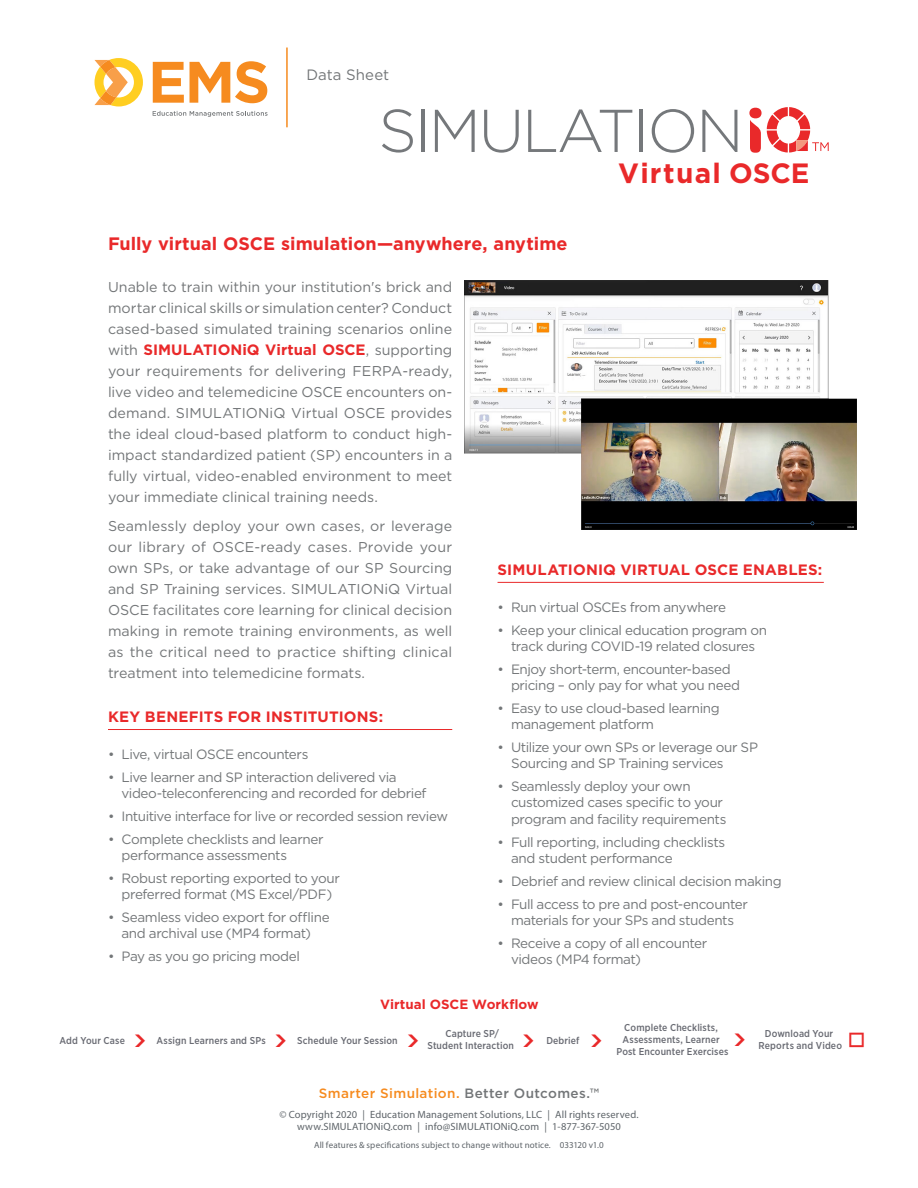
<style>
.page{position:relative;width:918px;height:1188px;background:#fff}
.page>*{position:absolute;margin:0;border:0;box-sizing:border-box;transform-origin:0 0}
.t1{font:700 27.9px "Gotham";letter-spacing:.045em;color:#e9292a}
.t2{font:19.95px "Enter The Grid";color:#e9292a}
.t3{font:700 18px "Gotham";letter-spacing:.005em;color:#e9292a}
.t4{font:700 15px "Gotham";letter-spacing:.01em;color:#e9292a}
.t5{font:15px "Gotham";letter-spacing:.005em;color:#737678}
.t6{font:14.25px/21px "Gotham";color:#737678;text-align:justify}
.t7{font:13.5px/16.2px "Gotham";letter-spacing:-.03em;color:#737678}
.t8{font:500 13.5px "Gotham";letter-spacing:.03em;color:#f68b1f}
.t9{font:700 13.35px "Gotham";color:#e9292a}
.t10{font:10.5px/12.6px "Myriad Pro";letter-spacing:.015em;color:#5e6469;text-align:center}
.t11{font:500 10.05px/12px "Gotham Narrow";letter-spacing:.015em;color:#696b73;text-align:center}
.t12{font:9px "Myriad Pro";letter-spacing:.015em;color:#5e6469}
.s1{font-weight:400;font-size:14.25px;color:#737678}
.s2{font-family:"Enter The Grid";font-weight:400;font-size:19.95px;color:#e9292a}
.s3{color:#737678}
</style>
<div class="page">
<hr style="left:286px;top:48px;width:2px;height:79px;background:#f68b1f">
<svg style="left:95px;top:58px;width:48px;height:48px"></svg>
<svg style="left:153px;top:62px;width:31px;height:41px"></svg>
<svg style="left:190px;top:61px;width:77px;height:42px"></svg>
<svg style="left:153px;top:111px;width:115px;height:6px"></svg>
<div style="left:749px;top:108px;width:13px;height:10px;background:#e9292a;border-radius:50%"></div>
<svg style="left:750px;top:120px;width:11px;height:33px"></svg>
<svg style="left:382px;top:109px;width:31px;height:44px"></svg>
<hr style="left:421px;top:110px;width:3px;height:42px;background:#75787b">
<svg style="left:435px;top:110px;width:40px;height:42px"></svg>
<svg style="left:484px;top:110px;width:35px;height:43px"></svg>
<svg style="left:528px;top:109px;width:104px;height:43px"></svg>
<hr style="left:640px;top:110px;width:3px;height:42px;background:#75787b">
<svg style="left:652px;top:109px;width:42px;height:44px"></svg>
<svg style="left:702px;top:110px;width:35px;height:42px"></svg>
<svg style="left:767px;top:107px;width:62px;height:46px"></svg>
<hr style="left:498px;top:582px;width:326px;height:1px;background:#e9292a">
<hr style="left:108px;top:729px;width:344px;height:1px;background:#e9292a">
<img style="left:465px;top:280px;width:391px;height:249px">
<p class="t5" style="left:306px;top:65px;width:84px">Data Sheet</p>
<h3 class="t3" style="left:108px;top:232px;width:461px">Fully virtual OSCE simulation—anywhere, anytime</h3>
<h1 class="t1" style="left:618px;top:154px;width:193px">Virtual OSCE</h1>
<p class="t6" style="left:108px;top:276px;width:346px">Unable to train within your institution's brick and mortar clinical skills or simulation center? Conduct cased-based simulated training scenarios online</p>
<p class="t4" style="left:108px;top:340px;width:346px"><span class="s1">with</span> SIMULATIONiQ Virtual OSCE<span class="s1">, supporting</span></p>
<p class="t6" style="left:108px;top:360px;width:346px">your requirements for delivering FERPA-ready, live video and telemedicine OSCE encounters on&shy;demand. SIMULATIONiQ Virtual OSCE provides the ideal cloud-based platform to conduct high&shy;impact standardized patient (SP) encounters in a fully virtual, video-enabled environment to meet your immediate clinical training needs.</p>
<p class="t6" style="left:108px;top:516px;width:346px">Seamlessly deploy your own cases, or leverage our library of OSCE-ready cases. Provide your own SPs, or take advantage of our SP Sourcing and SP Training services. SIMULATIONiQ Virtual OSCE facilitates core learning for clinical decision making in remote training environments, as well as the critical need to practice shifting clinical treatment into telemedicine formats.</p>
<p class="t4" style="left:108px;top:707px;width:277px">KEY BENEFITS FOR INSTITUTIONS:</p>
<p class="t7" style="left:108px;top:746px;width:202px">• Live, virtual OSCE encounters</p>
<p class="t7" style="left:122px;top:769px;width:306px;text-indent:-14px">• Live learner and SP interaction delivered via video-teleconferencing and recorded for debrief</p>
<p class="t7" style="left:108px;top:808px;width:342px">• Intuitive interface for live or recorded session review</p>
<p class="t7" style="left:122px;top:831px;width:204px;text-indent:-14px">• Complete checklists and learner performance assessments</p>
<p class="t7" style="left:108px;top:870px;width:233px;text-align:center">• Robust reporting exported to your preferred format (MS Excel/PDF)</p>
<p class="t7" style="left:108px;top:909px;width:223px;text-align:center">• Seamless video export for offline and archival use (MP4 format)</p>
<p class="t7" style="left:108px;top:948px;width:194px">• Pay as you go pricing model</p>
<p class="t4" style="left:498px;top:560px;width:326px">SIMULATIONIQ VIRTUAL OSCE ENABLES:</p>
<p class="t7" style="left:498px;top:599px;width:230px">• Run virtual OSCEs from anywhere</p>
<p class="t7" style="left:498px;top:621px;width:271px;text-align:center">• Keep your clinical education program on track during COVID-19 related closures</p>
<p class="t7" style="left:511px;top:661px;width:231px;text-indent:-14px">• Enjoy short-term, encounter-based pricing – only pay for what you need</p>
<p class="t7" style="left:511px;top:700px;width:210px;text-indent:-14px">• Easy to use cloud-based learning management platform</p>
<p class="t7" style="left:511px;top:739px;width:249px;text-indent:-14px">• Utilize your own SPs or leverage our SP<br>Sourcing and SP Training services</p>
<p class="t7" style="left:511px;top:778px;width:217px;text-indent:-14px">• Seamlessly deploy your own customized cases specific to your program and facility requirements</p>
<p class="t7" style="left:511px;top:833px;width:216px;text-indent:-14px">• Full reporting, including checklists and student performance</p>
<p class="t7" style="left:498px;top:873px;width:286px">• Debrief and review clinical decision making</p>
<p class="t7" style="left:498px;top:896px;width:252px;text-align:center">• Full access to pre and post-encounter materials for your SPs and students</p>
<p class="t7" style="left:511px;top:935px;width:198px;text-indent:-14px">• Receive a copy of all encounter videos (MP4 format)</p>
<p class="t9" style="left:380px;top:996px;width:160px">Virtual OSCE Workflow</p>
<h2 class="t2" style="left:524px;top:1034px;width:13px">&gt;</h2>
<h2 class="t2" style="left:735px;top:1034px;width:13px">&gt;</h2>
<p class="t11" style="left:428px;top:1028px;width:88px">Capture SP/<br>Student Interaction</p>
<p class="t11" style="left:616px;top:1022px;width:114px">Complete Checklists,<br>Assessments, Learner<br>Post Encounter Exercises</p>
<p class="t11" style="left:759px;top:1027px;width:85px">Download Your<br>Reports and Video</p>
<p class="t11" style="left:59px;top:1035px;width:361px">Add Your Case <span class="s2">&gt;</span> Assign Learners and SPs <span class="s2">&gt;</span> Schedule Your Session <span class="s2">&gt;</span></p>
<p class="t11" style="left:546px;top:1035px;width:58px">Debrief <span class="s2">&gt;</span></p>
<p class="t8" style="left:319px;top:1085px;width:282px">Smarter Simulation. <span class="s3">Better Outcomes.™</span></p>
<p class="t10" style="left:279px;top:1108px;width:361px">© Copyright 2020 | Education Management Solutions, LLC | All rights reserved. www.SIMULATIONiQ.com | info@SIMULATIONiQ.com | 1-877-367-5050</p>
<p class="t12" style="left:314px;top:1139px;width:291px">All features &amp; specifications subject to change without notice. 033120 v1.0</p>
</div>
